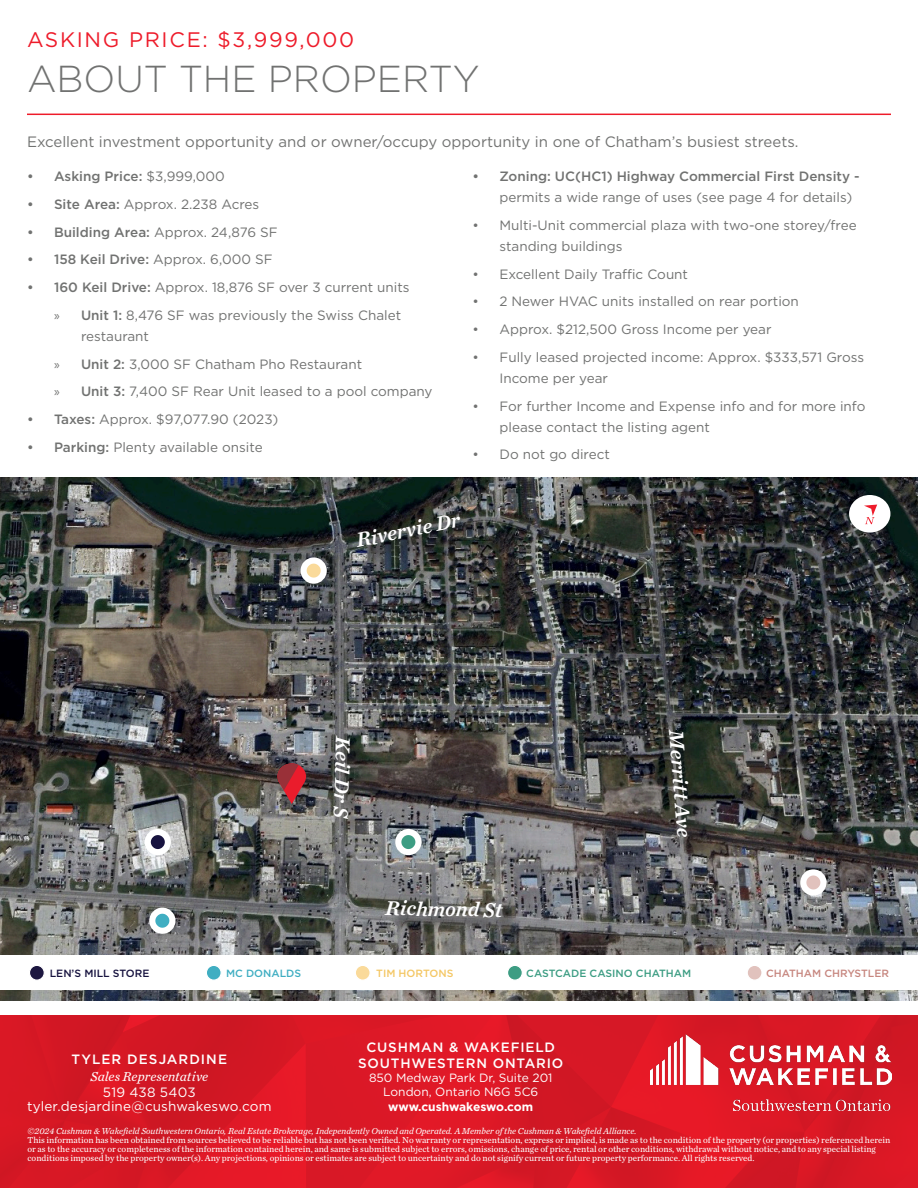
<style>
.page{position:relative;width:918px;height:1188px;background:#fff}
.page>*{position:absolute;margin:0;border:0;box-sizing:border-box;transform-origin:0 0}
.t1{font:300 37.5px "Gotham";color:#717271}
.t2{font:italic 21px "Chronicle Text G2 Semi";color:#fff}
.t3{font:21px "Gotham";letter-spacing:.08em;color:#ee1b2a}
.t4{font:15px "Gotham";color:#717271}
.t5{font:13.5px/21px "Gotham";color:#717271}
.t6{font:500 13.5px/21px "Gotham";color:#717271}
.t7{font:13.5px/14.1px "Gotham";letter-spacing:.01em;color:#fff;text-align:center}
.t8{font:500 13.5px/16.2px "Gotham";letter-spacing:.06em;color:#fff;text-align:center}
.t9{font:italic 13.5px "Chronicle Text G2";letter-spacing:.005em;color:#fff}
.t10{font:500 13.5px "Gotham";letter-spacing:.08em;color:#fff}
.t11{font:12px/14.1px "Gotham";color:#fff;text-align:center}
.t12{font:700 12px "Gotham";letter-spacing:-.01em;color:#fff}
.t13{font:500 10.5px "Gotham";color:#3d9d83}
.t14{font:500 10.5px "Gotham";color:#c78780}
.t15{font:500 10.5px "Gotham";color:#17133f}
.t16{font:500 10.5px "Gotham";color:#f4c765}
.t17{font:500 10.5px "Gotham";color:#40aec2}
.t18{font:9px/9px "Chronicle Text G2";color:#fff}
.t19{font:italic 9px "Chronicle Text G2";color:#fff}
.s1{font-weight:400}
.s2{font-weight:500}
.s3{font-family:"Myriad Pro"}
</style>
<div class="page">
<img style="left:0;top:1015px;width:918px;height:173px">
<img style="left:650px;top:1034px;width:241px;height:77px">
<hr style="left:27px;top:114px;width:864px;height:1px;background:#ee1b2a">
<img style="left:0;top:477px;width:918px;height:524px">
<div style="left:849px;top:495px;width:41px;height:38px;background:#fff;border-radius:50%"></div>
<svg style="left:864px;top:505px;width:13px;height:19px"></svg>
<div style="left:0;top:955px;width:918px;height:35px;background:#fff"></div>
<svg style="left:277px;top:763px;width:29px;height:41px"></svg>
<div style="left:336px;top:739px;width:32px;height:98px;background:#231f20;opacity:.75"></div>
<div style="left:388px;top:903px;width:133px;height:33px;background:#231f20;opacity:.75"></div>
<div style="left:672px;top:733px;width:35px;height:122px;background:#231f20;opacity:.75"></div>
<div style="left:361px;top:518px;width:117px;height:47px;background:#231f20;opacity:.75"></div>
<div style="left:148px;top:832px;width:20px;height:20px;background:#17133f;border-radius:50%"></div>
<div style="left:145px;top:829px;width:26px;height:26px;border:6px solid #fff;border-radius:50%"></div>
<div style="left:152px;top:911px;width:20px;height:20px;background:#40aec2;border-radius:50%"></div>
<div style="left:149px;top:908px;width:26px;height:26px;border:6px solid #fff;border-radius:50%"></div>
<div style="left:304px;top:561px;width:20px;height:20px;background:#fada9a;border-radius:50%"></div>
<div style="left:301px;top:558px;width:26px;height:26px;border:6px solid #fff;border-radius:50%"></div>
<svg style="left:398px;top:832px;width:20px;height:20px"></svg>
<div style="left:395px;top:829px;width:27px;height:26px;border:6px solid #fff;border-radius:50%"></div>
<div style="left:803px;top:872px;width:20px;height:21px;background:#e1c2bd;border-radius:50%"></div>
<div style="left:800px;top:869px;width:26px;height:27px;border:6px solid #fff;border-radius:50%"></div>
<div style="left:29px;top:965px;width:15px;height:15px;background:#1d1740;border-radius:50%"></div>
<div style="left:29px;top:965px;width:16px;height:16px;border:1px solid #fff;border-radius:50%"></div>
<div style="left:206px;top:965px;width:15px;height:15px;background:#40aec2;border-radius:50%"></div>
<div style="left:206px;top:965px;width:16px;height:16px;border:1px solid #fff;border-radius:50%"></div>
<div style="left:355px;top:965px;width:15px;height:15px;background:#fada9a;border-radius:50%"></div>
<div style="left:355px;top:965px;width:16px;height:16px;border:1px solid #fff;border-radius:50%"></div>
<div style="left:508px;top:965px;width:14px;height:15px;background:#3d9d83;border-radius:50%"></div>
<div style="left:507px;top:965px;width:16px;height:16px;border:1px solid #fff;border-radius:50%"></div>
<div style="left:747px;top:965px;width:15px;height:15px;background:#e1c2bd;border-radius:50%"></div>
<div style="left:747px;top:965px;width:16px;height:16px;border:1px solid #fff;border-radius:50%"></div>
<p class="t3" style="left:27px;top:27px;width:329px">ASKING PRICE: $3,999,000</p>
<p class="t1" style="left:27px;top:55px;width:454px">ABOUT THE PROPERTY</p>
<p class="t4" style="left:27px;top:132px;width:773px">Excellent investment opportunity and or owner/occupy opportunity in one of Chatham’s busiest streets.</p>
<p class="t6" style="left:27px;top:166px;width:199px">• Asking Price: <span class="s1">$3,999,000</span></p>
<p class="t5" style="left:27px;top:193px;width:234px"><span class="s2">• Site Area:</span> Approx. 2.238 Acres</p>
<p class="t5" style="left:27px;top:221px;width:252px"><span class="s2">• Building Area:</span> Approx. 24,876 SF</p>
<p class="t6" style="left:27px;top:249px;width:247px">• 158 Keil Drive: <span class="s1">Approx. 6,000 SF</span></p>
<p class="t5" style="left:27px;top:277px;width:384px"><span class="s2">• 160 Keil Drive:</span> Approx. 18,876 SF over 3 current units</p>
<p class="t5" style="left:81px;top:304px;width:322px;text-indent:-27px"><span class="s3">»</span> <span class="s2">Unit 1:</span> 8,476 SF was previously the Swiss Chalet restaurant</p>
<p class="t5" style="left:54px;top:353px;width:310px"><span class="s3">»</span> <span class="s2">Unit 2:</span> 3,000 SF Chatham Pho Restaurant</p>
<p class="t5" style="left:54px;top:381px;width:380px"><span class="s3">»</span> <span class="s2">Unit 3:</span> 7,400 SF Rear Unit leased to a pool company</p>
<p class="t5" style="left:27px;top:409px;width:253px"><span class="s2">• Taxes:</span> Approx. $97,077.90 (2023)</p>
<p class="t5" style="left:27px;top:436px;width:237px"><span class="s2">• Parking:</span> Plenty available onsite</p>
<p class="t6" style="left:500px;top:166px;width:362px;text-indent:-27px">• Zoning: UC(HC1) Highway Commercial First Density - <span class="s1">permits a wide range of uses (see page 4 for details)</span></p>
<p class="t5" style="left:500px;top:214px;width:359px;text-indent:-27px">• Multi-Unit commercial plaza with two-one storey/free standing buildings</p>
<p class="t5" style="left:472px;top:263px;width:217px">• Excellent Daily Traffic Count</p>
<p class="t5" style="left:472px;top:291px;width:328px">• 2 Newer HVAC units installed on rear portion</p>
<p class="t5" style="left:472px;top:319px;width:301px">• Approx. $212,500 Gross Income per year</p>
<p class="t5" style="left:500px;top:346px;width:366px;text-indent:-27px">• Fully leased projected income: Approx. $333,571 Gross<br>Income per year</p>
<p class="t5" style="left:500px;top:395px;width:367px;text-indent:-27px">• For further Income and Expense info and for more info please contact the listing agent</p>
<p class="t5" style="left:472px;top:444px;width:139px">• Do not go direct</p>
<p class="t2" style="left:353px;top:525px;width:107px;rotate:-12deg">Rivervie Dr</p>
<p class="t2" style="left:360px;top:737px;width:83px;rotate:92deg">Keil Dr S</p>
<p class="t2" style="left:386px;top:891px;width:119px;rotate:1deg">Richmond St</p>
<p class="t2" style="left:693px;top:728px;width:110px;rotate:86deg">Merritt Ave</p>
<p class="t15" style="left:50px;top:966px;width:101px">LEN’S MILL STORE</p>
<p class="t17" style="left:226px;top:966px;width:77px">MC DONALDS</p>
<p class="t16" style="left:376px;top:966px;width:79px">TIM HORTONS</p>
<p class="t13" style="left:526px;top:966px;width:166px">CASTCADE CASINO CHATHAM</p>
<p class="t14" style="left:766px;top:966px;width:125px">CHATHAM CHRYSTLER</p>
<p class="t8" style="left:358px;top:1039px;width:207px">CUSHMAN &amp; WAKEFIELD<br>SOUTHWESTERN ONTARIO</p>
<p class="t11" style="left:369px;top:1071px;width:185px">850 Medway Park Dr, Suite 201<br>London, Ontario N6G 5C6</p>
<p class="t12" style="left:388px;top:1098px;width:146px">www.cushwakeswo.com</p>
<p class="t10" style="left:71px;top:1050px;width:157px">TYLER DESJARDINE</p>
<p class="t9" style="left:90px;top:1066px;width:119px">Sales Representative</p>
<p class="t7" style="left:27px;top:1085px;width:246px">519 438 5403 tyler.desjardine@cushwakeswo.com</p>
<p class="t19" style="left:28px;top:1124px;width:611px">©2024 Cushman &amp; Wakefield Southwestern Ontario, Real Estate Brokerage, Independently Owned and Operated. A Member of the Cushman &amp; Wakefield Alliance.</p>
<p class="t18" style="left:28px;top:1135px;width:864px">This information has been obtained from sources believed to be reliable but has not been verified. No warranty or representation, express or implied, is made as to the condition of the property (or properties) referenced herein or as to the accuracy or completeness of the information contained herein, and same is submitted subject to errors, omissions, change of price, rental or other conditions, withdrawal without notice, and to any special listing conditions imposed by the property owner(s). Any projections, opinions or estimates are subject to uncertainty and do not signify current or future property performance. All rights reserved.</p>
</div>
